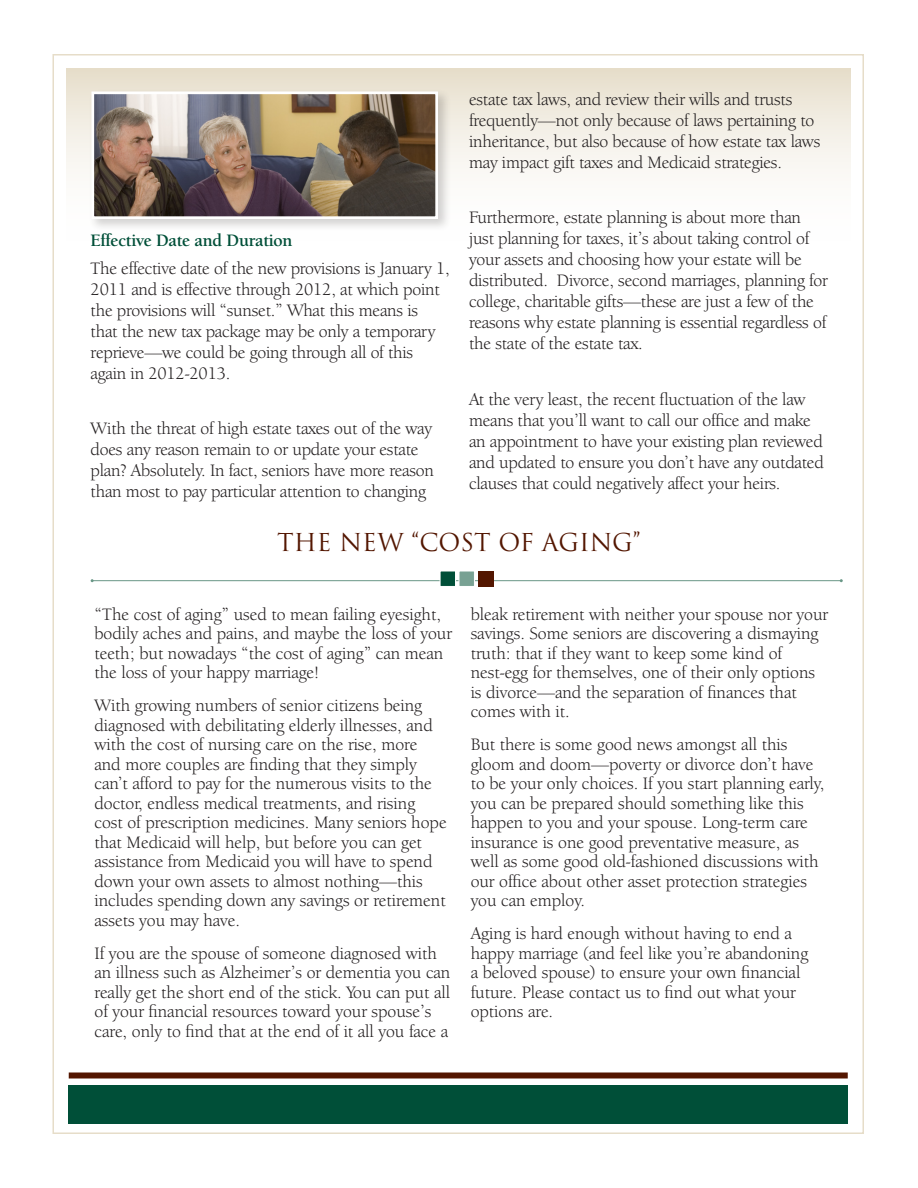
<style>
.page{position:relative;width:918px;height:1188px;background:#fff}
.page>*{position:absolute;margin:0;border:0;box-sizing:border-box;transform-origin:0 0}
.t1{font:24px "Trajan Pro";color:#531600}
.t2{font:18px/19.5px "Berkeley Oldstyle IT Cby BT";color:#231f20}
.t3{font:700 18px "Berkeley Oldstyle IT Cby BT";letter-spacing:-.01em;color:#004f38}
</style>
<div class="page">
<div style="left:66px;top:68px;width:784px;height:180px;background:linear-gradient(to bottom,#e9e2d1,#fff)"></div>
<div style="left:69px;top:1072px;width:779px;height:6px;background:#531600"></div>
<div style="left:69px;top:1085px;width:779px;height:39px;background:#004f38"></div>
<div style="left:88px;top:88px;width:363px;height:145px;background:#231f20;opacity:.2"></div>
<img style="left:95px;top:96px;width:339px;height:119px">
<div style="left:91px;top:92px;width:347px;height:127px;border:3px solid #fff"></div>
<hr style="left:92px;top:580px;width:749px;height:1px;background:#699787">
<div style="left:440px;top:571px;width:16px;height:16px;background:#004f38;border:1px solid #fff"></div>
<div style="left:459px;top:571px;width:16px;height:16px;background:#78a193;border:1px solid #fff"></div>
<div style="left:478px;top:571px;width:15px;height:15px;background:#531600"></div>
<p class="t3" style="left:91px;top:229px;width:203px">Effective Date and Duration</p>
<p class="t2" style="left:91px;top:257px;width:361px;line-height:21px">The effective date of the new provisions is January 1, 2011 and is effective through 2012, at which point the provisions will “sunset.” What this means is<br>that the new tax package may be only a temporary reprieve—we could be going through all of this again in 2012-2013.</p>
<p class="t2" style="left:91px;top:418px;width:345px;line-height:21px">With the threat of high estate taxes out of the way does any reason remain to or update your estate plan? Absolutely. In fact, seniors have more reason than most to pay particular attention to changing</p>
<p class="t2" style="left:469px;top:88px;width:353px;line-height:21px">estate tax laws, and review their wills and trusts frequently—not only because of laws pertaining to inheritance, but also because of how estate tax laws may impact gift taxes and Medicaid strategies.</p>
<p class="t2" style="left:469px;top:207px;width:360px;line-height:21px">Furthermore, estate planning is about more than just planning for taxes, it’s about taking control of your assets and choosing how your estate will be distributed. Divorce, second marriages, planning for college, charitable gifts—these are just a few of the reasons why estate planning is essential regardless of the state of the estate tax.</p>
<p class="t2" style="left:469px;top:388px;width:356px;line-height:21px">At the very least, the recent fluctuation of the law means that you’ll want to call our office and make an appointment to have your existing plan reviewed and updated to ensure you don’t have any outdated clauses that could negatively affect your heirs.</p>
<p class="t1" style="left:277px;top:527px;width:365px">THE NEW “COST OF AGING”</p>
<p class="t2" style="left:94px;top:604px;width:359px">“The cost of aging” used to mean failing eyesight, bodily aches and pains, and maybe the loss of your teeth; but nowadays “the cost of aging” can mean the loss of your happy marriage!</p>
<p class="t2" style="left:94px;top:696px;width:354px">With growing numbers of senior citizens being diagnosed with debilitating elderly illnesses, and with the cost of nursing care on the rise, more and more couples are finding that they simply can’t afford to pay for the numerous visits to the doctor, endless medical treatments, and rising cost of prescription medicines. Many seniors hope that Medicaid will help, but before you can get assistance from Medicaid you will have to spend down your own assets to almost nothing—this includes spending down any savings or retirement assets you may have.</p>
<p class="t2" style="left:94px;top:943px;width:357px">If you are the spouse of someone diagnosed with an illness such as Alzheimer’s or dementia you can really get the short end of the stick. You can put all of your financial resources toward your spouse’s care, only to find that at the end of it all you face a</p>
<p class="t2" style="left:471px;top:604px;width:359px">bleak retirement with neither your spouse nor your savings. Some seniors are discovering a dismaying truth: that if they want to keep some kind of nest-egg for themselves, one of their only options is divorce—and the separation of finances that comes with it.</p>
<p class="t2" style="left:471px;top:735px;width:355px">But there is some good news amongst all this gloom and doom—poverty or divorce don’t have to be your only choices. If you start planning early, you can be prepared should something like this happen to you and your spouse. Long-term care insurance is one good preventative measure, as well as some good old-fashioned discussions with our office about other asset protection strategies you can employ.</p>
<p class="t2" style="left:471px;top:924px;width:339px">Aging is hard enough without having to end a happy marriage (and feel like you’re abandoning a beloved spouse) to ensure your own financial future. Please contact us to find out what your options are.</p>
</div>
